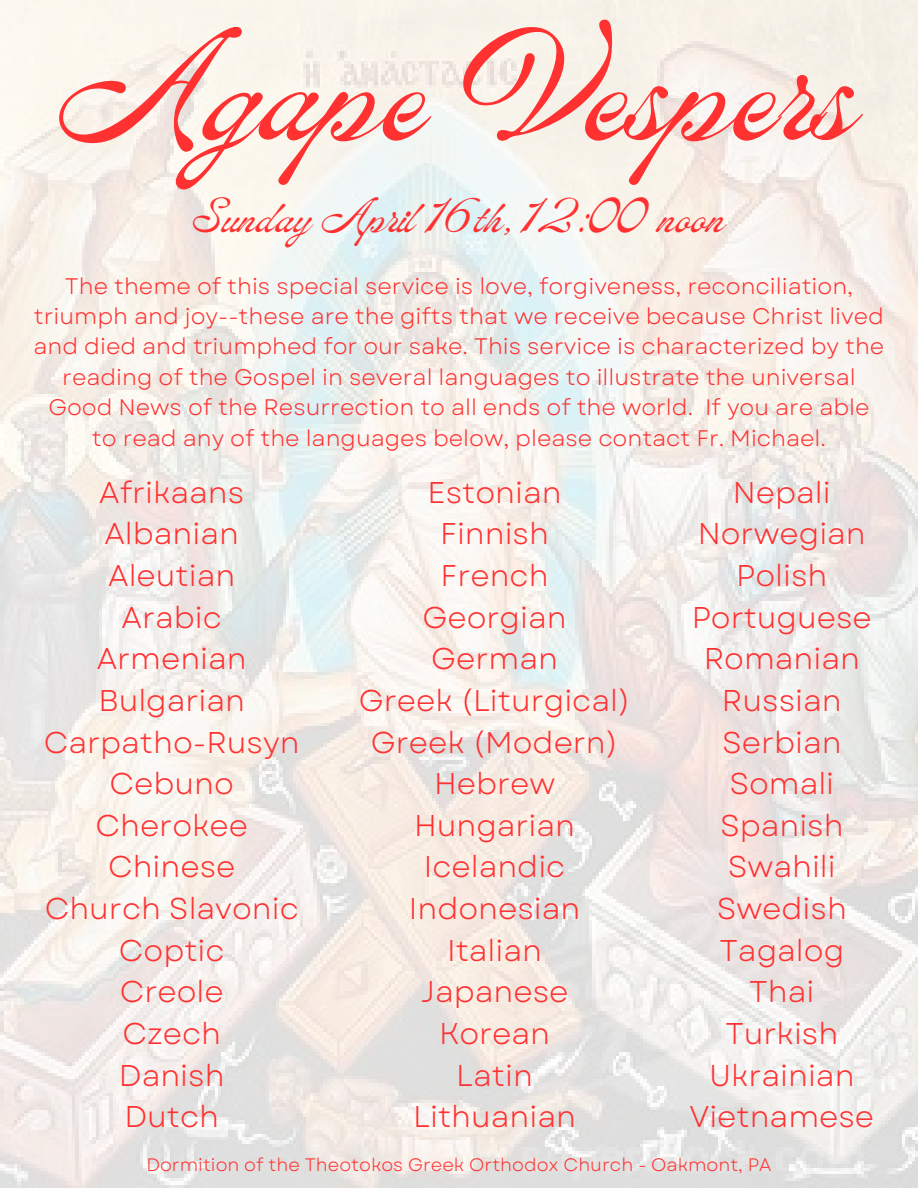
<style>
.page{position:relative;width:918px;height:1188px;background:#fff}
.page>*{position:absolute;margin:0;border:0;box-sizing:border-box;transform-origin:0 0}
.t1{font:150px "ED Lavonia";color:#ff3131}
.t2{font:46.5px "ED Lavonia";color:#ff3131}
.t3{font:30px/41.7px "Garet";color:#ff3131;text-align:center}
.t4{font:22.5px/30.3px "Garet";color:#ff3131;text-align:center}
.t5{font:18px "Garet";color:#ff3131}
</style>
<div class="page">
<img style="left:0;top:0;width:918px;height:1188px">
<h1 class="t1" style="left:61px;top:20px;width:798px">Agape Vespers</h1>
<h2 class="t2" style="left:193px;top:195px;width:533px">Sunday April 16th, 12:00 noon</h2>
<p class="t4" style="left:34px;top:271px;width:852px">The theme of this special service is love, forgiveness, reconciliation, triumph and joy--these are the gifts that we receive because Christ lived and died and triumphed for our sake. This service is characterized by the reading of the Gospel in several languages to illustrate the universal Good News of the Resurrection to all ends of the world. If you are able to read any of the languages below, please contact Fr. Michael.</p>
<p class="t3" style="left:44px;top:472px;width:257px">Afrikaans<br>Albanian<br>Aleutian<br>Arabic<br>Armenian<br>Bulgarian<br>Carpatho-Rusyn<br>Cebuno<br>Cherokee<br>Chinese<br>Church Slavonic<br>Coptic<br>Creole<br>Czech<br>Danish<br>Dutch</p>
<p class="t3" style="left:359px;top:472px;width:273px">Estonian<br>Finnish<br>French<br>Georgian<br>German<br>Greek (Liturgical)<br>Greek (Modern)<br>Hebrew<br>Hungarian<br>Icelandic<br>Indonesian<br>Italian<br>Japanese<br>Korean<br>Latin<br>Lithuanian</p>
<p class="t3" style="left:689px;top:472px;width:186px">Nepali<br>Norwegian<br>Polish<br>Portuguese<br>Romanian<br>Russian<br>Serbian<br>Somali<br>Spanish<br>Swahili<br>Swedish<br>Tagalog<br>Thai<br>Turkish<br>Ukrainian<br>Vietnamese</p>
<p class="t5" style="left:146px;top:1152px;width:627px">Dormition of the Theotokos Greek Orthodox Church - Oakmont, PA</p>
</div>
